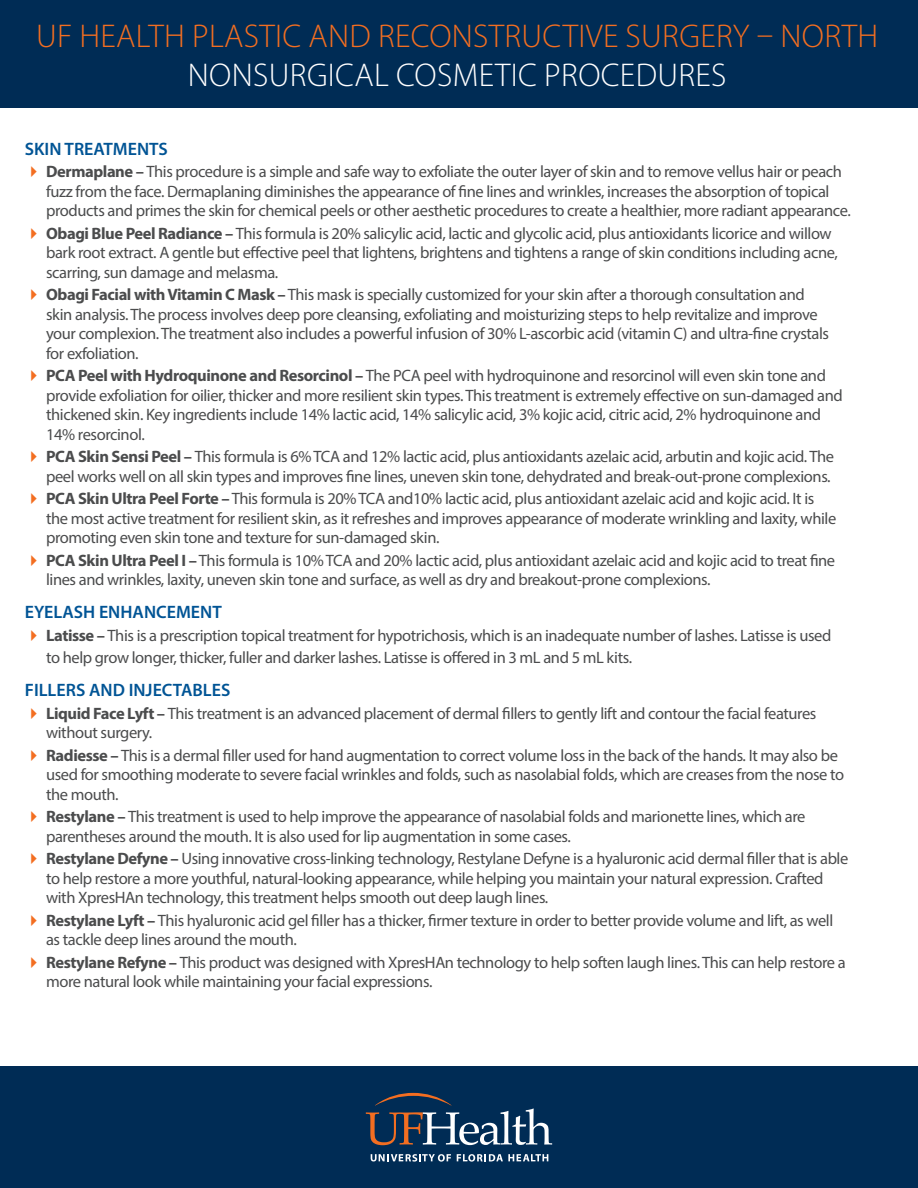
<style>
.page{position:relative;width:918px;height:1188px;background:#fff}
.page>*{position:absolute;margin:0;border:0;box-sizing:border-box;transform-origin:0 0}
.t1{font:300 33px "Myriad Pro";letter-spacing:.01em;color:#f36e21}
.t2{font:300 33px "Myriad Pro";letter-spacing:.01em;color:#fff}
.t3{font:600 18px "Myriad Pro";color:#005495}
.t4{font:16.5px/19.5px "Myriad Pro";letter-spacing:-.025em;color:#4b4c4d}
.s1{font-weight:700}
</style>
<div class="page">
<div style="left:0;top:1066px;width:918px;height:122px;background:#002c55"></div>
<svg style="left:366px;top:1093px;width:186px;height:52px"></svg>
<svg style="left:371px;top:1154px;width:80px;height:8px"></svg>
<svg style="left:457px;top:1154px;width:91px;height:8px"></svg>
<div style="left:0;top:0;width:918px;height:108px;background:#002c55"></div>
<h1 class="t1" style="left:36px;top:16px;width:844px">UF HEALTH PLASTIC AND RECONSTRUCTIVE SURGERY – NORTH</h1>
<h1 class="t2" style="left:188px;top:55px;width:540px">NONSURGICAL COSMETIC PROCEDURES</h1>
<p class="t3" style="left:25px;top:137px;width:145px">SKIN TREATMENTS</p>
<p class="t4" style="left:46px;top:162px;width:806px"><span class="s1">Dermaplane –</span> This procedure is a simple and safe way to exfoliate the outer layer of skin and to remove vellus hair or peach fuzz from the face. Dermaplaning diminishes the appearance of fine lines and wrinkles, increases the absorption of topical products and primes the skin for chemical peels or other aesthetic procedures to create a healthier, more radiant appearance.</p>
<p class="t4" style="left:46px;top:223px;width:793px"><span class="s1">Obagi Blue Peel Radiance –</span> This formula is 20% salicylic acid, lactic and glycolic acid, plus antioxidants licorice and willow bark root extract. A gentle but effective peel that lightens, brightens and tightens a range of skin conditions including acne, scarring, sun damage and melasma.</p>
<p class="t4" style="left:46px;top:285px;width:785px"><span class="s1">Obagi Facial with Vitamin C Mask –</span> This mask is specially customized for your skin after a thorough consultation and skin analysis. The process involves deep pore cleansing, exfoliating and moisturizing steps to help revitalize and improve your complexion. The treatment also includes a powerful infusion of 30% L-ascorbic acid (vitamin C) and ultra-fine crystals for exfoliation.</p>
<p class="t4" style="left:46px;top:366px;width:798px"><span class="s1">PCA Peel with Hydroquinone and Resorcinol –</span> The PCA peel with hydroquinone and resorcinol will even skin tone and provide exfoliation for oilier, thicker and more resilient skin types. This treatment is extremely effective on sun-damaged and thickened skin. Key ingredients include 14% lactic acid, 14% salicylic acid, 3% kojic acid, citric acid, 2% hydroquinone and 14% resorcinol.</p>
<p class="t4" style="left:46px;top:447px;width:789px"><span class="s1">PCA Skin Sensi Peel –</span> This formula is 6% TCA and 12% lactic acid, plus antioxidants azelaic acid, arbutin and kojic acid. The peel works well on all skin types and improves fine lines, uneven skin tone, dehydrated and break-out-prone complexions.</p>
<p class="t4" style="left:46px;top:489px;width:792px"><span class="s1">PCA Skin Ultra Peel Forte –</span> This formula is 20% TCA and10% lactic acid, plus antioxidant azelaic acid and kojic acid. It is the most active treatment for resilient skin, as it refreshes and improves appearance of moderate wrinkling and laxity, while promoting even skin tone and texture for sun-damaged skin.</p>
<p class="t4" style="left:46px;top:550px;width:791px"><span class="s1">PCA Skin Ultra Peel I –</span> This formula is 10% TCA and 20% lactic acid, plus antioxidant azelaic acid and kojic acid to treat fine lines and wrinkles, laxity, uneven skin tone and surface, as well as dry and breakout-prone complexions.</p>
<p class="t3" style="left:25px;top:601px;width:198px">EYELASH ENHANCEMENT</p>
<p class="t4" style="left:46px;top:624px;width:787px;line-height:22.5px"><span class="s1">Latisse –</span> This is a prescription topical treatment for hypotrichosis, which is an inadequate number of lashes. Latisse is used to help grow longer, thicker, fuller and darker lashes. Latisse is offered in 3 mL and 5 mL kits.</p>
<p class="t3" style="left:25px;top:679px;width:207px">FILLERS AND INJECTABLES</p>
<p class="t4" style="left:46px;top:703px;width:772px"><span class="s1">Liquid Face Lyft –</span> This treatment is an advanced placement of dermal fillers to gently lift and contour the facial features without surgery.</p>
<p class="t4" style="left:46px;top:745px;width:800px"><span class="s1">Radiesse –</span> This is a dermal filler used for hand augmentation to correct volume loss in the back of the hands. It may also be used for smoothing moderate to severe facial wrinkles and folds, such as nasolabial folds, which are creases from the nose to the mouth.</p>
<p class="t4" style="left:46px;top:807px;width:761px"><span class="s1">Restylane –</span> This treatment is used to help improve the appearance of nasolabial folds and marionette lines, which are parentheses around the mouth. It is also used for lip augmentation in some cases.</p>
<p class="t4" style="left:46px;top:849px;width:804px"><span class="s1">Restylane Defyne –</span> Using innovative cross-linking technology, Restylane Defyne is a hyaluronic acid dermal filler that is able to help restore a more youthful, natural-looking appearance, while helping you maintain your natural expression. Crafted with XpresHAn technology, this treatment helps smooth out deep laugh lines.</p>
<p class="t4" style="left:46px;top:910px;width:789px"><span class="s1">Restylane Lyft –</span> This hyaluronic acid gel filler has a thicker, firmer texture in order to better provide volume and lift, as well as tackle deep lines around the mouth.</p>
<p class="t4" style="left:46px;top:952px;width:801px"><span class="s1">Restylane Refyne –</span> This product was designed with XpresHAn technology to help soften laugh lines. This can help restore a more natural look while maintaining your facial expressions.</p>
</div>
